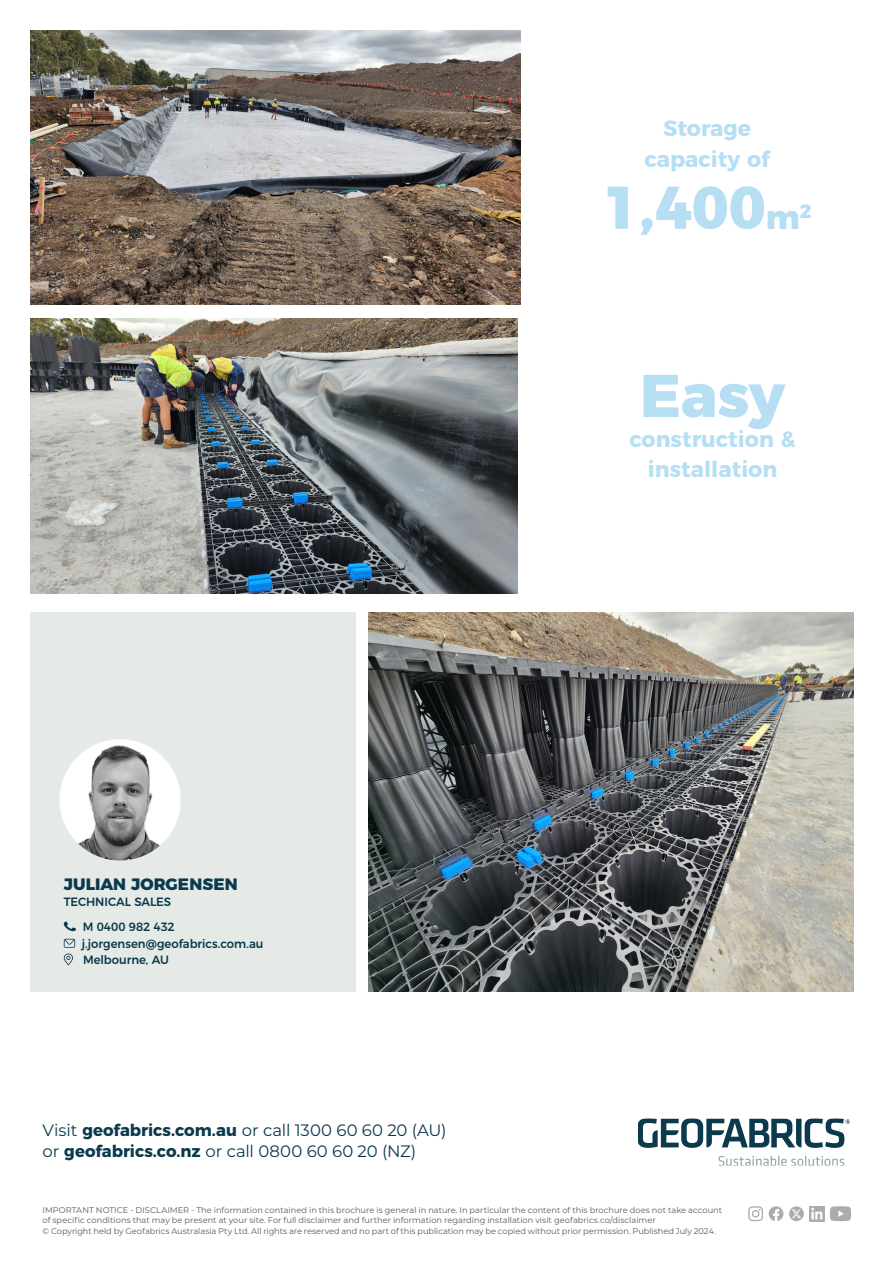
<style>
.page{position:relative;width:893px;height:1263px;background:#fff}
.page>*{position:absolute;margin:0;border:0;box-sizing:border-box;transform-origin:0 0}
.t1{font:800 60px "Montserrat";color:#b7dff4}
.t2{font:700 22.05px/31.5px "Montserrat";color:#b7dff4;text-align:center}
.t3{font:16.5px/21px "Montserrat";letter-spacing:-.005em;color:#0b3a4d}
.Case_Study_Subheading_1{font:800 16.5px "Montserrat";letter-spacing:.01em;color:#0b3a4d}
.Case_Study_Details{font:500 12px "Montserrat";letter-spacing:-.005em;color:#0b3a4d}
.Case_Study_Footnotes{font:8.25px/10.5px "Montserrat";color:#57585a}
.s1{font-size:33px}
.s2{font-weight:700}
</style>
<div class="page">
<div style="left:30px;top:612px;width:325px;height:380px;background:#e5eae7"></div>
<img style="left:60px;top:739px;width:121px;height:121px;border-radius:61px">
<svg style="left:64px;top:921px;width:12px;height:10px"></svg>
<svg style="left:64px;top:939px;width:11px;height:26px"></svg>
<img style="left:31px;top:319px;width:486px;height:274px">
<img style="left:31px;top:30px;width:490px;height:275px">
<img style="left:368px;top:612px;width:486px;height:380px">
<svg style="left:830px;top:1206px;width:21px;height:15px"></svg>
<svg style="left:769px;top:1206px;width:14px;height:15px"></svg>
<svg style="left:748px;top:1206px;width:15px;height:15px"></svg>
<img style="left:809px;top:1206px;width:15px;height:15px">
<svg style="left:789px;top:1206px;width:15px;height:15px"></svg>
<svg style="left:792px;top:1209px;width:9px;height:9px"></svg>
<svg style="left:639px;top:1120px;width:209px;height:28px"></svg>
<svg style="left:718px;top:1156px;width:126px;height:8px"></svg>
<div style="left:637px;top:1118px;width:213px;height:48px;border:1px solid #fff"></div>
<p class="t2" style="left:645px;top:110px;width:127px">Storage capacity of</p>
<p class="t1" style="left:602px;top:158px;width:211px">1,400<span class="s1">m</span><sup>2</sup></p>
<p class="Case_Study_Subheading_1" style="left:64px;top:870px;width:175px">JULIAN JORGENSEN</p>
<p class="Case_Study_Details" style="left:64px;top:892px;width:109px">TECHNICAL SALES</p>
<p class="Case_Study_Details" style="left:83px;top:917px;width:93px">M 0400 982 432</p>
<p class="Case_Study_Details" style="left:82px;top:934px;width:183px">j.jorgensen@geofabrics.com.au</p>
<p class="Case_Study_Details" style="left:83px;top:950px;width:88px">Melbourne, AU</p>
<p class="t3" style="left:43px;top:1119px;width:405px">Visit <span class="s2">geofabrics.com.au</span> or call 1300 60 60 20 (AU) or <span class="s2">geofabrics.co.nz</span> or call 0800 60 60 20 (NZ)</p>
<p class="t1" style="left:640px;top:346px;width:147px">Easy</p>
<p class="t2" style="left:629px;top:422px;width:168px;line-height:30px">construction &amp; installation</p>
<p class="Case_Study_Footnotes" style="left:43px;top:1204px;width:681px">IMPORTANT NOTICE - DISCLAIMER - The information contained in this brochure is general in nature. In particular the content of this brochure does not take account of specific conditions that may be present at your site. For full disclaimer and further information regarding installation visit geofabrics.co/disclaimer<br>© Copyright held by Geofabrics Australasia Pty Ltd. All rights are reserved and no part of this publication may be copied without prior permission. Published July 2024.</p>
</div>
